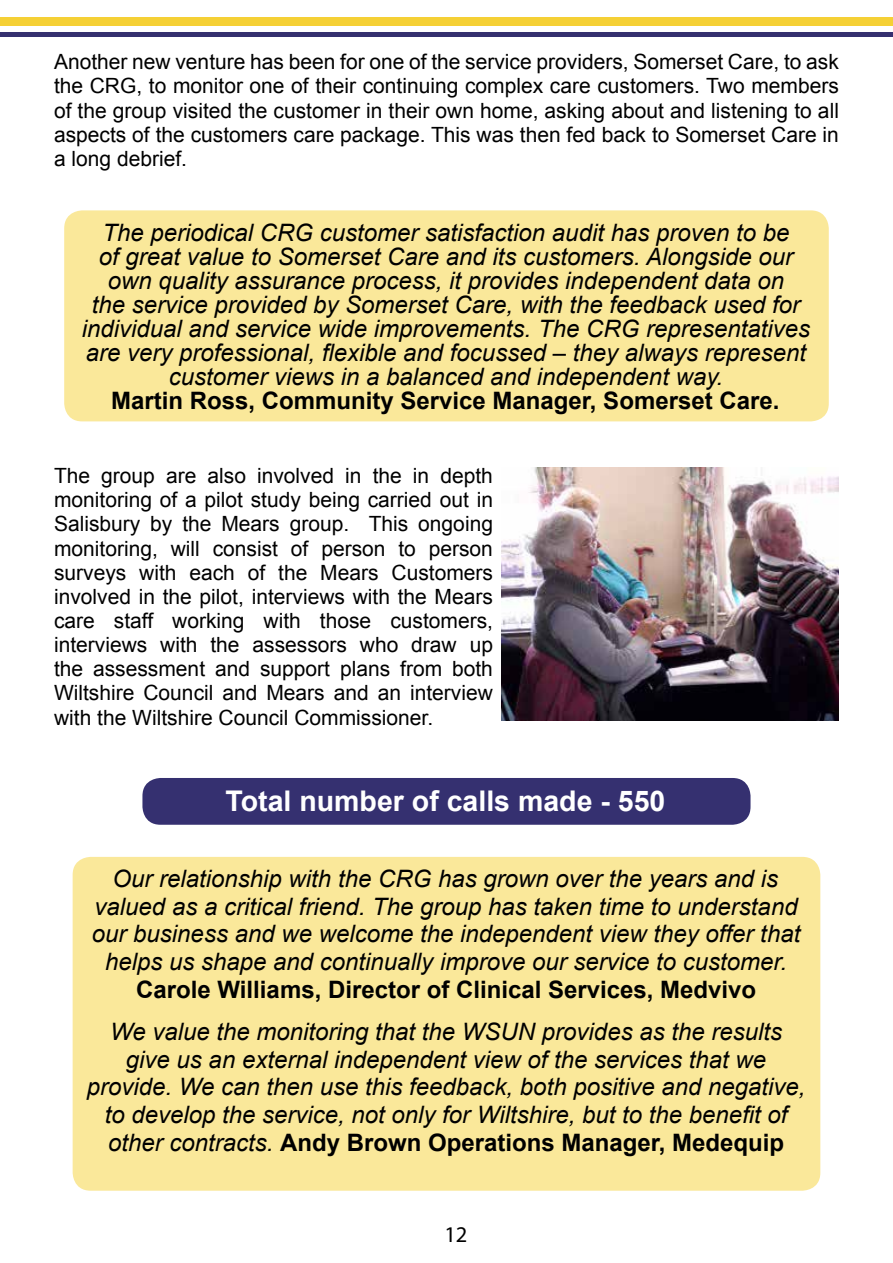
<style>
.page{position:relative;width:893px;height:1263px;background:#fff}
.page>*{position:absolute;margin:0;border:0;box-sizing:border-box;transform-origin:0 0}
.t1{font:700 28.5px "Arial";color:#fff}
.t2{font:italic 24px/27.6px "Arial";color:#000;text-align:center}
.t3{font:700 24px "Arial";color:#000}
.t4{font:22.5px "Myriad Pro";color:#000}
.t5{font:21px/24.2px "Arial";color:#000;text-align:justify}
.s1{font-weight:700;font-style:normal}
</style>
<div class="page">
<div style="left:0;top:17px;width:893px;height:9px;background:#f5d035"></div>
<hr style="left:0;top:32px;width:893px;height:4px;background:#353070">
<img style="left:501px;top:468px;width:338px;height:252px">
<div style="left:73px;top:857px;width:747px;height:334px;background:#fae89a;border-radius:18px"></div>
<div style="left:142px;top:778px;width:608px;height:47px;background:#353070;border-radius:18px"></div>
<div style="left:64px;top:210px;width:765px;height:211px;background:#fae89a;border-radius:18px"></div>
<p class="t5" style="left:54px;top:50px;width:786px">Another new venture has been for one of the service providers, Somerset Care, to ask the CRG, to monitor one of their continuing complex care customers. Two members of the group visited the customer in their own home, asking about and listening to all aspects of the customers care package. This was then fed back to Somerset Care in a long debrief.</p>
<p class="t2" style="left:82px;top:221px;width:730px;line-height:24px">The periodical CRG customer satisfaction audit has proven to be<br>of great value to Somerset Care and its customers. Alongside our own quality assurance process, it provides independent data on<br>the service provided by Somerset Care, with the feedback used for individual and service wide improvements. The CRG representatives are very professional, flexible and focussed – they always represent customer views in a balanced and independent way.</p>
<p class="t3" style="left:111px;top:384px;width:670px">Martin Ross, Community Service Manager, Somerset Care.</p>
<p class="t5" style="left:54px;top:464px;width:441px">The group are also involved in the in depth monitoring of a pilot study being carried out in Salisbury by the Mears group. This ongoing monitoring, will consist of person to person surveys with each of the Mears Customers involved in the pilot, interviews with the Mears care staff working with those customers, interviews with the assessors who draw up the assessment and support plans from both Wiltshire Council and Mears and an interview with the Wiltshire Council Commissioner.</p>
<p class="t1" style="left:226px;top:783px;width:441px">Total number of calls made - 550</p>
<p class="t2" style="left:92px;top:865px;width:710px">Our relationship with the CRG has grown over the years and is valued as a critical friend. The group has taken time to understand our business and we welcome the independent view they offer that helps us shape and continually improve our service to customer.</p>
<p class="t3" style="left:136px;top:973px;width:622px">Carole Williams, Director of Clinical Services, Medvivo</p>
<p class="t2" style="left:87px;top:1018px;width:720px">We value the monitoring that the WSUN provides as the results give us an external independent view of the services that we provide. We can then use this feedback, both positive and negative, to develop the service, not only for Wiltshire, but to the benefit of other contracts. <span class="s1">Andy Brown Operations Manager, Medequip</span></p>
<p class="t4" style="left:445px;top:1220px;width:24px">12</p>
</div>
